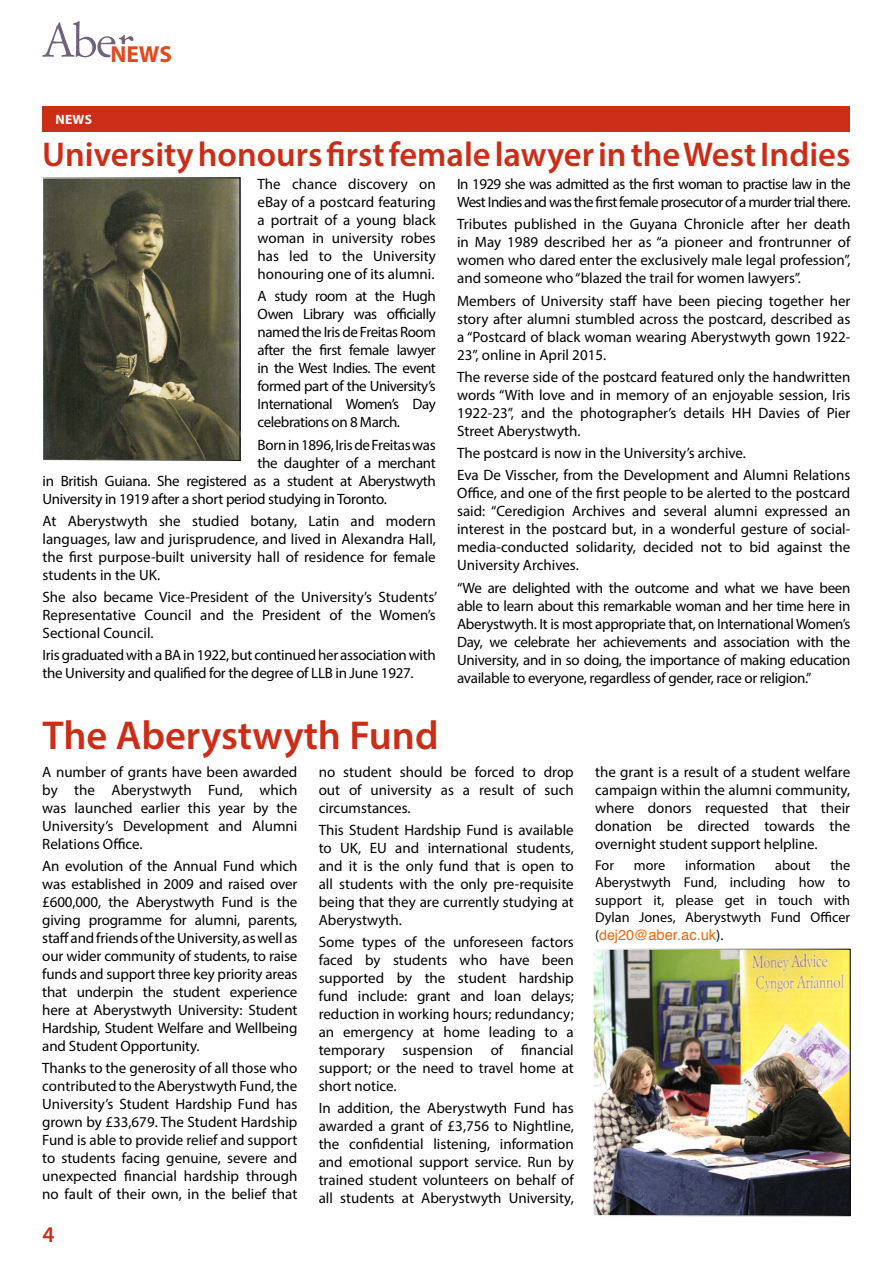
<style>
.page{position:relative;width:893px;height:1263px;background:#fff}
.page>*{position:absolute;margin:0;border:0;box-sizing:border-box;transform-origin:0 0}
.t1{font:600 40.5px "Myriad Pro";color:#cb2d17}
.t2{font:600 34.5px "Myriad Pro";color:#cb2d17}
.t3{font:700 23.25px "Myriad Pro";color:#e2491f}
.t4{font:600 22.5px "Myriad Pro";color:#cb2d17}
.t5{font:15px/18px "Myriad Pro";color:#000;text-align:justify}
.t6{font:15px/18px "Myriad Pro";letter-spacing:-.02em;color:#000}
.t7{font:15px/18px "Myriad Pro";letter-spacing:-.04em;color:#000}
.t8{font:14.7px "Helvetica";color:#ec6608}
.t9{font:14.25px/17.2px "Myriad Pro";color:#000;text-align:justify}
.t10{font:700 13.5px "Myriad Pro";color:#fff}
.s1{font-family:"Myriad Pro";font-size:14.25px;color:#000}
.s2{font-size:14.25px}
.s3{font-family:"Myriad Pro";color:#000}
</style>
<div class="page">
<img style="left:44px;top:179px;width:195px;height:280px">
<div style="left:42px;top:177px;width:199px;height:284px;border:1px solid #fff"></div>
<img style="left:595px;top:951px;width:254px;height:263px">
<div style="left:593px;top:949px;width:258px;height:267px;border:1px solid #fff"></div>
<svg style="left:43px;top:21px;width:90px;height:36px"></svg>
<div style="left:43px;top:106px;width:807px;height:26px;background:#cb2d17"></div>
<h3 class="t3" style="left:110px;top:39px;width:63px">NEWS</h3>
<p class="t10" style="left:55px;top:111px;width:38px">NEWS</p>
<h2 class="t2" style="left:42px;top:133px;width:810px">University honours first female lawyer in the West Indies</h2>
<p class="t5" style="left:258px;top:175px;width:180px">The chance discovery on eBay of a postcard featuring a portrait of a young black woman in university robes has led to the University honouring one of its alumni.</p>
<p class="t5" style="left:258px;top:287px;width:180px">A study room at the Hugh Owen Library was officially named the Iris de Freitas Room after the first female lawyer in the West Indies. The event formed part of the University’s International Women’s Day celebrations on 8 March.</p>
<p class="t6" style="left:258px;top:435px;width:180px">Born in 1896, Iris de Freitas was</p>
<p class="t6" style="left:258px;top:453px;width:180px">the daughter of a merchant</p>
<p class="t6" style="left:43px;top:471px;width:395px">in British Guiana. She registered as a student at Aberystwyth</p>
<p class="t6" style="left:43px;top:489px;width:346px">University in 1919 after a short period studying in Toronto.</p>
<p class="t5" style="left:43px;top:512px;width:395px">At Aberystwyth she studied botany, Latin and modern languages, law and jurisprudence, and lived in Alexandra Hall, the first purpose-built university hall of residence for female students in the UK.</p>
<p class="t5" style="left:43px;top:588px;width:396px">She also became Vice-President of the University’s Students’ Representative Council and the President of the Women’s Sectional Council.</p>
<p class="t6" style="left:43px;top:646px;width:395px">Iris graduated with a BA in 1922, but continued her association with the University and qualified for the degree of LLB in June 1927.</p>
<p class="t7" style="left:457px;top:175px;width:395px">In 1929 she was admitted as the first woman to practise law in the<br>West Indies and was the first female prosecutor of a murder trial there.</p>
<p class="t5" style="left:457px;top:215px;width:395px">Tributes published in the Guyana Chronicle after her death in May 1989 described her as “a pioneer and frontrunner of women who dared enter the exclusively male legal profession”, and someone who “blazed the trail for women lawyers”.</p>
<p class="t5" style="left:457px;top:291px;width:395px">Members of University staff have been piecing together her story after alumni stumbled across the postcard, described as a “Postcard of black woman wearing Aberystwyth gown 1922- 23”, online in April 2015.</p>
<p class="t5" style="left:457px;top:368px;width:395px">The reverse side of the postcard featured only the handwritten words “With love and in memory of an enjoyable session, Iris 1922-23”, and the photographer’s details HH Davies of Pier Street Aberystwyth.</p>
<p class="t5" style="left:457px;top:442px;width:395px;line-height:22.2px">The postcard is now in the University’s archive.<br>Eva De Visscher, from the Development and Alumni Relations</p>
<p class="t5" style="left:457px;top:484px;width:395px">Office, and one of the first people to be alerted to the postcard said: “Ceredigion Archives and several alumni expressed an interest in the postcard but, in a wonderful gesture of social&shy;media-conducted solidarity, decided not to bid against the University Archives.</p>
<p class="t5" style="left:457px;top:578px;width:395px">“We are delighted with the outcome and what we have been able to learn about this remarkable woman and her time here in Aberystwyth. It is most appropriate that, on International Women’s Day, we celebrate her achievements and association with the University, and in so doing, the importance of making education available to everyone, regardless of gender, race or religion.”</p>
<h1 class="t1" style="left:43px;top:710px;width:398px">The Aberystwyth Fund</h1>
<p class="t5" style="left:42px;top:762px;width:257px">A number of grants have been awarded by the Aberystwyth Fund, which was launched earlier this year by the University’s Development and Alumni Relations Office.</p>
<p class="t5" style="left:42px;top:857px;width:257px">An evolution of the Annual Fund which was established in 2009 and raised over £600,000, the Aberystwyth Fund is the giving programme for alumni, parents, staff and friends of the University, as well as our wider community of students, to raise funds and support three key priority areas that underpin the student experience here at Aberystwyth University: Student Hardship, Student Welfare and Wellbeing and Student Opportunity.</p>
<p class="t5" style="left:42px;top:1059px;width:257px">Thanks to the generosity of all those who contributed to the Aberystwyth Fund, the University’s Student Hardship Fund has grown by £33,679. The Student Hardship Fund is able to provide relief and support to students facing genuine, severe and unexpected financial hardship through no fault of their own, in the belief that</p>
<h3 class="t4" style="left:43px;top:1220px;width:14px">4</h3>
<p class="t5" style="left:319px;top:762px;width:257px">no student should be forced to drop out of university as a result of such circumstances.</p>
<p class="t5" style="left:319px;top:821px;width:257px">This Student Hardship Fund is available to UK, EU and international students, and it is the only fund that is open to all students with the only pre-requisite being that they are currently studying at Aberystwyth.</p>
<p class="t5" style="left:319px;top:933px;width:257px">Some types of the unforeseen factors faced by students who have been supported by the student hardship fund include: grant and loan delays; reduction in working hours; redundancy; an emergency at home leading to a temporary suspension of financial support; or the need to travel home at short notice.</p>
<p class="t5" style="left:319px;top:1099px;width:257px">In addition, the Aberystwyth Fund has awarded a grant of £3,756 to Nightline, the confidential listening, information and emotional support service. Run by trained student volunteers on behalf of all students at Aberystwyth University,</p>
<p class="t5" style="left:595px;top:762px;width:257px">the grant is a result of a student welfare campaign within the alumni community, where donors requested that their donation be directed towards the overnight student support helpline.</p>
<p class="t9" style="left:595px;top:856px;width:20px">For</p>
<p class="t9" style="left:634px;top:856px;width:33px">more</p>
<p class="t9" style="left:685px;top:856px;width:72px">information</p>
<p class="t9" style="left:775px;top:856px;width:37px">about</p>
<p class="t9" style="left:595px;top:856px;width:257px;text-indent:235px">the Aberystwyth Fund, including how to support it, please get in touch with Dylan Jones, Aberystwyth Fund Officer</p>
<p class="t8" style="left:595px;top:923px;width:130px"><span class="s1">(</span><span class="s2">dej20@</span>aber.ac.uk<span class="s3">).</span></p>
</div>
